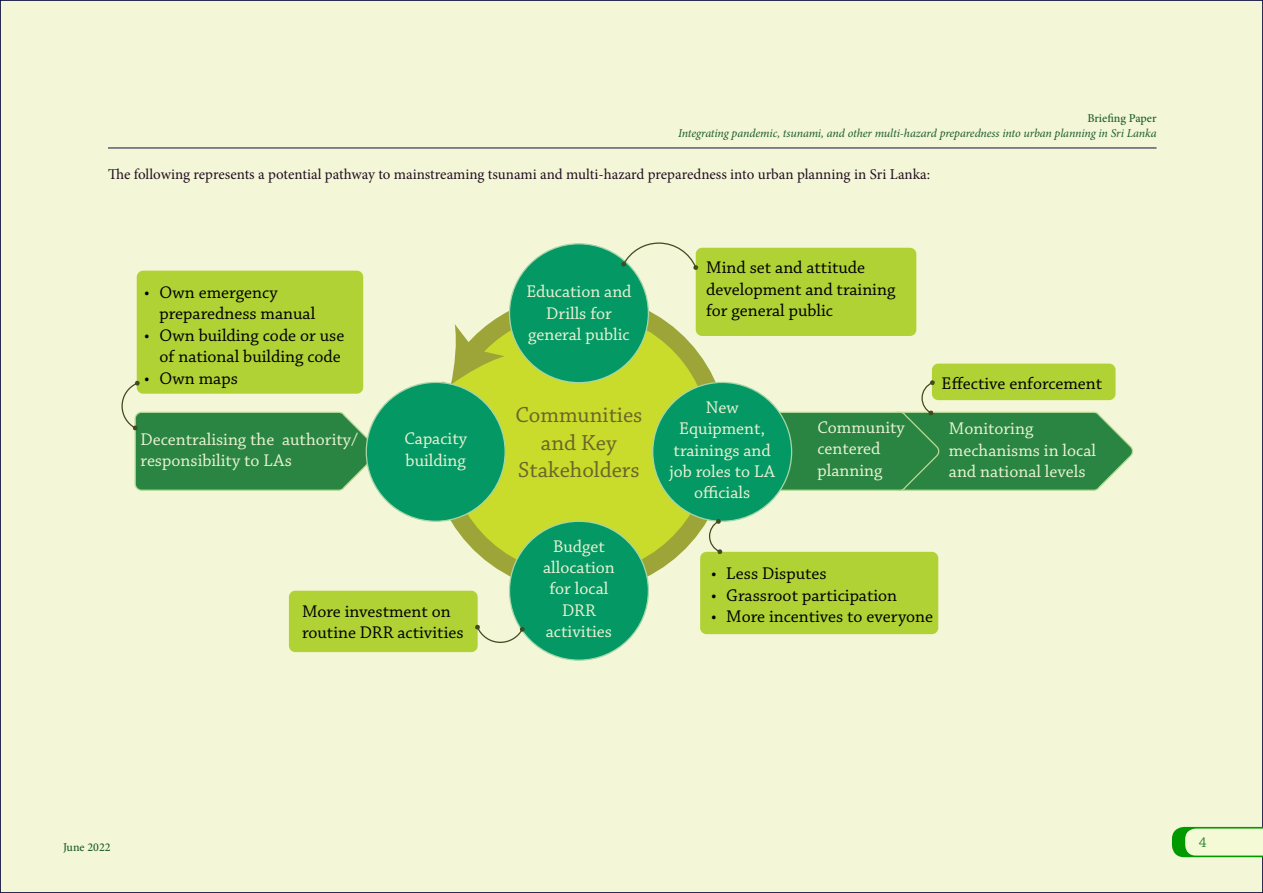
<style>
.page{position:relative;width:1263px;height:893px;background:#fff}
.page>*{position:absolute;margin:0;border:0;box-sizing:border-box;transform-origin:0 0}
.t1{font:22.95px/27.6px "Chaparral Pro";color:#6b652a;text-align:center}
.t2{font:17.85px/21.5px "Chaparral Pro";color:#000}
.t3{font:17.85px/21.5px "Chaparral Pro";color:#eaf2d3}
.t4{font:15px "Minion Pro";color:#230e22}
.t5{font:15px "Chaparral Pro";color:#308131}
.t6{font:italic 12px "Minion Pro";letter-spacing:-.01em;color:#1d5c2e}
.t7{font:500 12px "Minion Pro";color:#1d5c2e}
</style>
<div class="page">
<div style="left:0;top:0;width:1263px;height:893px;background:#f4f7d7;border:1px solid #0f0f3f"></div>
<svg style="left:1172px;top:827px;width:91px;height:30px"></svg>
<hr style="left:108px;top:148px;width:1048px;height:1px;background:#0f0f3f">
<div style="left:700px;top:552px;width:238px;height:82px;background:#b0d235;border-radius:6px"></div>
<div style="left:289px;top:591px;width:189px;height:61px;background:#b0d235;border-radius:6px"></div>
<div style="left:696px;top:248px;width:220px;height:88px;background:#b0d235;border-radius:6px"></div>
<div style="left:932px;top:364px;width:183px;height:36px;background:#b0d235;border-radius:6px"></div>
<div style="left:137px;top:271px;width:226px;height:123px;background:#b0d235;border-radius:6px"></div>
<svg style="left:418px;top:288px;width:321px;height:316px"></svg>
<svg style="left:451px;top:324px;width:54px;height:61px;background:#b9c34b"></svg>
<div style="left:366px;top:382px;width:139px;height:139px;background:#049865;border-radius:50%"></div>
<div style="left:509px;top:244px;width:139px;height:139px;background:#049865;border-radius:50%"></div>
<div style="left:509px;top:521px;width:139px;height:139px;background:#049865;border-radius:50%"></div>
<div style="left:653px;top:382px;width:139px;height:139px;background:#049865;border-radius:50%"></div>
<svg style="left:121px;top:380px;width:259px;height:111px"></svg>
<svg style="left:475px;top:624px;width:50px;height:20px"></svg>
<svg style="left:708px;top:519px;width:14px;height:35px"></svg>
<svg style="left:695px;top:380px;width:438px;height:111px"></svg>
<svg style="left:621px;top:242px;width:77px;height:28px"></svg>
<p class="t7" style="left:1087px;top:110px;width:71px">Briefing Paper</p>
<p class="t6" style="left:678px;top:125px;width:480px">Integrating pandemic, tsunami, and other multi-hazard preparedness into urban planning in Sri Lanka</p>
<p class="t4" style="left:108px;top:164px;width:824px">The following represents a potential pathway to mainstreaming tsunami and multi-hazard preparedness into urban planning in Sri Lanka:</p>
<p class="t2" style="left:159px;top:282px;width:157px;text-indent:-15px">• Own emergency preparedness manual</p>
<p class="t2" style="left:144px;top:325px;width:202px;text-align:right">• Own building code or use of national building code</p>
<p class="t2" style="left:144px;top:368px;width:95px">• Own maps</p>
<p class="t3" style="left:526px;top:282px;width:107px;text-align:center">Education and<br>Drills for general public</p>
<p class="t2" style="left:706px;top:258px;width:191px">Mind set and attitude development and training for general public</p>
<p class="t2" style="left:941px;top:374px;width:162px">Effective enforcement</p>
<p class="t3" style="left:141px;top:429px;width:219px">Decentralising the authority/ responsibility to LAs</p>
<p class="t3" style="left:404px;top:428px;width:64px">Capacity building</p>
<p class="t2" style="left:302px;top:601px;width:163px">More investment on routine DRR activities</p>
<p class="t1" style="left:515px;top:402px;width:129px">Communities and Key<br>Stakeholders</p>
<p class="t3" style="left:543px;top:536px;width:73px;text-align:center">Budget allocation for local<br>DRR activities</p>
<p class="t3" style="left:669px;top:397px;width:107px;text-align:center">New<br>Equipment, trainings and job roles to LA officials</p>
<p class="t3" style="left:817px;top:417px;width:89px">Community centered planning</p>
<p class="t3" style="left:949px;top:418px;width:149px">Monitoring mechanisms in local and national levels</p>
<p class="t2" style="left:711px;top:564px;width:117px">• Less Disputes</p>
<p class="t2" style="left:711px;top:585px;width:188px">• Grassroot participation</p>
<p class="t2" style="left:711px;top:607px;width:224px">• More incentives to everyone</p>
<p class="t7" style="left:63px;top:839px;width:49px">June 2022</p>
<p class="t5" style="left:1199px;top:834px;width:9px">4</p>
</div>
